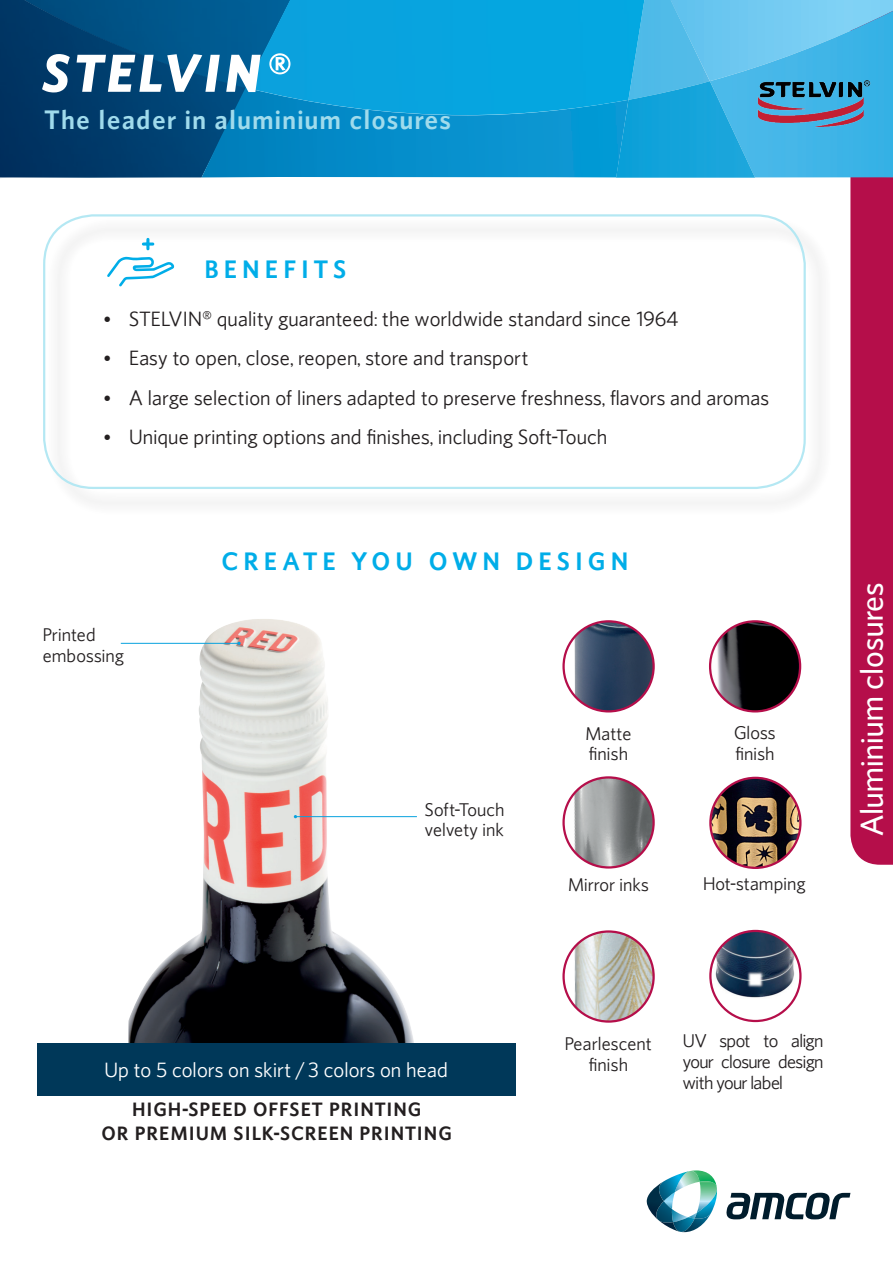
<style>
.page{position:relative;width:893px;height:1263px;background:#fff}
.page>*{position:absolute;margin:0;border:0;box-sizing:border-box;transform-origin:0 0}
.t1{font:italic 700 52.5px "Amcor Pro";letter-spacing:.075em;color:#fff}
.t2{font:500 30px "Amcor Pro";color:#fff}
.t3{font:600 27px "Amcor Pro";letter-spacing:.05em;color:#a0dbec}
.t4{font:600 25.5px "Amcor Pro";letter-spacing:.195em;color:#00ade8}
.t5{font:19.5px "Amcor Pro";color:#231f20}
.t6{font:600 19.5px/24px "Amcor Pro";letter-spacing:.045em;color:#231f20;text-align:center}
.t7{font:19.5px "Amcor Pro";letter-spacing:-.005em;color:#fff}
.t8{font:17.4px/20.9px "Amcor Pro";letter-spacing:-.015em;color:#231f20}
</style>
<div class="page">
<img style="left:128px;top:619px;width:288px;height:424px">
<img style="left:574px;top:621px;width:80px;height:90px">
<div style="left:562px;top:620px;width:93px;height:92px;border:2px solid #b50e4a;border-radius:50%"></div>
<img style="left:564px;top:777px;width:90px;height:90px;border-radius:45px">
<div style="left:562px;top:776px;width:93px;height:92px;border:2px solid #b50e4a;border-radius:50%"></div>
<img style="left:710px;top:621px;width:90px;height:90px;border-radius:45px">
<div style="left:709px;top:620px;width:92px;height:92px;border:2px solid #b50e4a;border-radius:50%"></div>
<div style="left:37px;top:1043px;width:478px;height:52px;background:#003859"></div>
<hr style="left:121px;top:643px;width:118px;height:1px;background:#08a2de">
<hr style="left:295px;top:816px;width:122px;height:1px;background:#08a2de">
<div style="left:43px;top:214px;width:763px;height:275px;border:2px solid #44c5e2;border-radius:49px"></div>
<svg style="left:107px;top:257px;width:67px;height:30px"></svg>
<svg style="left:142px;top:238px;width:13px;height:13px"></svg>
<div style="left:850px;top:177px;width:43px;height:688px;background:#b50e4a"></div>
<img style="left:644px;top:0;width:66px;height:81px">
<img style="left:710px;top:11px;width:183px;height:166px">
<img style="left:0;top:0;width:246px;height:177px">
<img style="left:201px;top:81px;width:554px;height:97px">
<img style="left:202px;top:88px;width:426px;height:89px">
<img style="left:246px;top:0;width:398px;height:115px">
<svg style="left:726px;top:1193px;width:124px;height:26px"></svg>
<svg style="left:646px;top:1170px;width:71px;height:63px"></svg>
<img style="left:658px;top:1171px;width:32px;height:30px">
<img style="left:655px;top:1201px;width:18px;height:22px">
<img style="left:647px;top:1181px;width:17px;height:39px">
<img style="left:659px;top:1220px;width:21px;height:12px">
<img style="left:710px;top:778px;width:90px;height:90px;border-radius:45px">
<div style="left:709px;top:777px;width:92px;height:92px;border:2px solid #b50e4a;border-radius:50%"></div>
<img style="left:564px;top:931px;width:90px;height:90px;border-radius:45px">
<div style="left:562px;top:930px;width:93px;height:93px;border:2px solid #b50e4a;border-radius:50%"></div>
<img style="left:710px;top:931px;width:90px;height:90px;border-radius:45px">
<div style="left:709px;top:930px;width:93px;height:92px;border:2px solid #b50e4a;border-radius:50%"></div>
<img style="left:755px;top:80px;width:118px;height:48px">
<h1 class="t1" style="left:44px;top:39px;width:247px">STELVIN®</h1>
<h3 class="t3" style="left:44px;top:102px;width:408px">The leader in aluminium closures</h3>
<h3 class="t4" style="left:204px;top:253px;width:144px">BENEFITS</h3>
<p class="t5" style="left:104px;top:305px;width:576px">• STELVIN® quality guaranteed: the worldwide standard since 1964</p>
<p class="t5" style="left:104px;top:345px;width:426px">• Easy to open, close, reopen, store and transport</p>
<p class="t5" style="left:104px;top:384px;width:666px">• A large selection of liners adapted to preserve freshness, flavors and aromas</p>
<p class="t5" style="left:104px;top:424px;width:505px">• Unique printing options and finishes, including Soft-Touch</p>
<p class="t8" style="left:43px;top:624px;width:83px">Printed embossing</p>
<h3 class="t4" style="left:222px;top:545px;width:408px">CREATE YOU OWN DESIGN</h3>
<p class="t8" style="left:425px;top:798px;width:81px">Soft-Touch velvety ink</p>
<p class="t8" style="left:585px;top:722px;width:48px">Matte finish</p>
<p class="t8" style="left:568px;top:873px;width:82px">Mirror inks</p>
<p class="t8" style="left:734px;top:722px;width:43px">Gloss finish</p>
<p class="t8" style="left:703px;top:873px;width:104px">Hot-stamping</p>
<h2 class="t2" style="left:852px;top:836px;width:255px;rotate:-90deg">Aluminium closures</h2>
<p class="t7" style="left:104px;top:1057px;width:345px">Up to 5 colors on skirt / 3 colors on head</p>
<p class="t6" style="left:101px;top:1097px;width:352px">HIGH-SPEED OFFSET PRINTING<br>OR PREMIUM SILK-SCREEN PRINTING</p>
<p class="t8" style="left:565px;top:1032px;width:89px;text-align:center">Pearlescent finish</p>
<p class="t8" style="left:683px;top:1030px;width:142px;text-align:justify">UV spot to align your closure design with your label</p>
</div>
